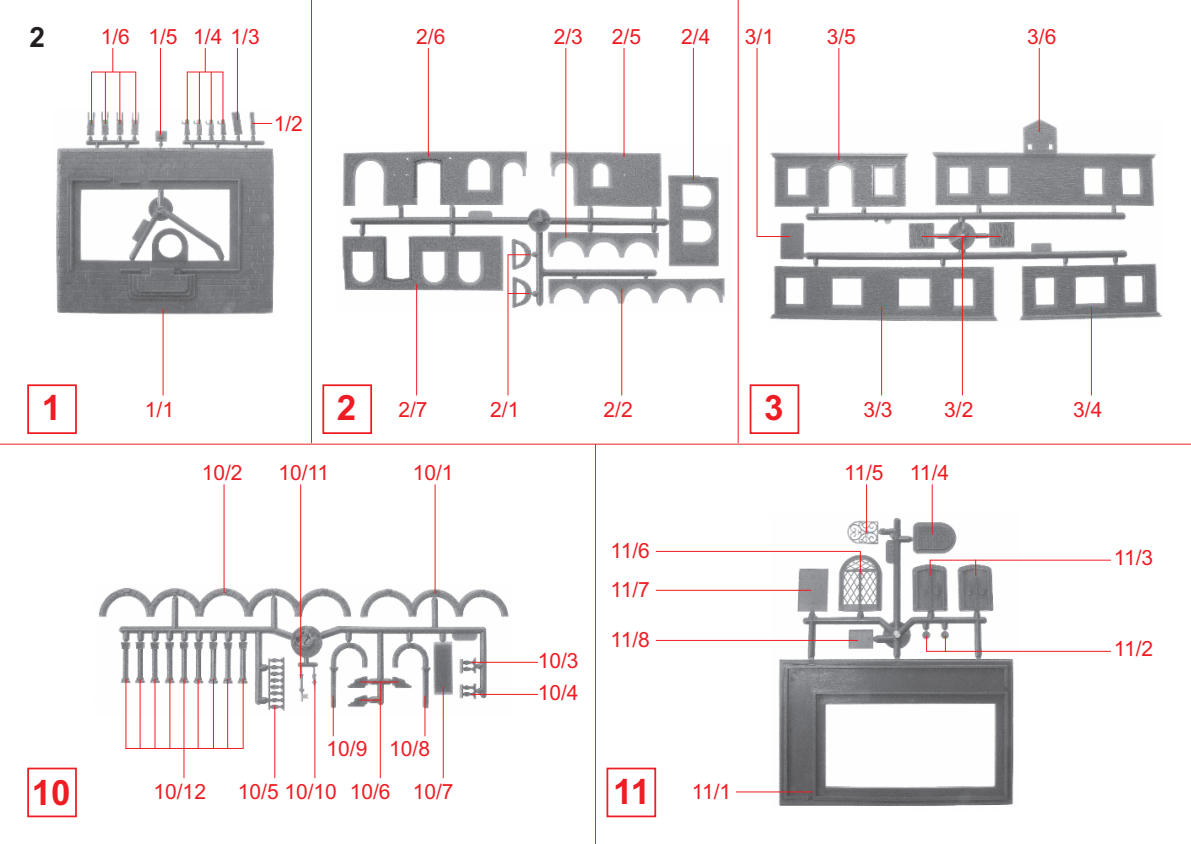
<style>
.page{position:relative;width:1191px;height:844px;background:#fff}
.page>*{position:absolute;margin:0;border:0;box-sizing:border-box;transform-origin:0 0}
.t1{font:700 35px "Arial";color:#ee1d23}
.t2{font:700 28px "Arial";color:#231f20}
.t3{font:21px/43.6px "Arial";color:#ee1d23}
</style>
<div class="page">
<div style="left:27px;top:384px;width:50px;height:50px;border:2px solid #ee1d23"></div>
<hr style="left:595px;top:444px;width:1px;height:399px;background:#ee1d23">
<hr style="left:311px;top:0;width:1px;height:443px;background:#ee1d23">
<hr style="left:737px;top:0;width:1px;height:443px;background:#ee1d23">
<hr style="left:0;top:443px;width:1191px;height:1px;background:#ee1d23">
<img style="left:56px;top:109px;width:218px;height:208px">
<img style="left:342px;top:144px;width:383px;height:166px">
<img style="left:770px;top:118px;width:392px;height:207px">
<img style="left:99px;top:582px;width:412px;height:132px">
<img style="left:771px;top:513px;width:248px;height:293px">
<svg style="left:112px;top:48px;width:1px;height:24px"></svg>
<hr style="left:91px;top:72px;width:45px;height:1px;background:#ee1d23">
<hr style="left:91px;top:72px;width:1px;height:52px;background:#ee1d23">
<hr style="left:105px;top:72px;width:1px;height:52px;background:#ee1d23">
<hr style="left:119px;top:72px;width:1px;height:52px;background:#ee1d23">
<hr style="left:135px;top:72px;width:1px;height:52px;background:#ee1d23">
<svg style="left:205px;top:48px;width:1px;height:24px"></svg>
<hr style="left:187px;top:72px;width:36px;height:1px;background:#ee1d23">
<svg style="left:252px;top:123px;width:20px;height:1px"></svg>
<hr style="left:187px;top:72px;width:1px;height:52px;background:#ee1d23">
<hr style="left:199px;top:72px;width:1px;height:52px;background:#ee1d23">
<hr style="left:211px;top:72px;width:1px;height:52px;background:#ee1d23">
<hr style="left:222px;top:72px;width:1px;height:52px;background:#ee1d23">
<hr style="left:160px;top:48px;width:1px;height:86px;background:#ee1d23">
<hr style="left:163px;top:309px;width:1px;height:86px;background:#ee1d23">
<hr style="left:237px;top:48px;width:1px;height:72px;background:#ee1d23">
<hr style="left:416px;top:284px;width:1px;height:111px;background:#ee1d23">
<hr style="left:507px;top:254px;width:1px;height:141px;background:#ee1d23">
<svg style="left:508px;top:254px;width:22px;height:1px"></svg>
<svg style="left:508px;top:293px;width:22px;height:1px"></svg>
<hr style="left:183px;top:678px;width:1px;height:100px;background:#ee1d23">
<hr style="left:314px;top:679px;width:1px;height:99px;background:#ee1d23">
<hr style="left:274px;top:705px;width:1px;height:73px;background:#ee1d23">
<hr style="left:333px;top:695px;width:1px;height:41px;background:#ee1d23">
<hr style="left:125px;top:747px;width:118px;height:1px;background:#ee1d23">
<hr style="left:243px;top:678px;width:1px;height:70px;background:#ee1d23">
<hr style="left:227px;top:678px;width:1px;height:70px;background:#ee1d23">
<hr style="left:213px;top:678px;width:1px;height:70px;background:#ee1d23">
<hr style="left:198px;top:678px;width:1px;height:70px;background:#ee1d23">
<hr style="left:169px;top:678px;width:1px;height:70px;background:#ee1d23">
<hr style="left:155px;top:678px;width:1px;height:70px;background:#ee1d23">
<hr style="left:140px;top:678px;width:1px;height:70px;background:#ee1d23">
<hr style="left:125px;top:678px;width:1px;height:70px;background:#ee1d23">
<hr style="left:360px;top:681px;width:38px;height:1px;background:#ee1d23">
<svg style="left:360px;top:699px;width:20px;height:1px"></svg>
<hr style="left:424px;top:695px;width:1px;height:41px;background:#ee1d23">
<hr style="left:380px;top:681px;width:1px;height:97px;background:#ee1d23">
<hr style="left:443px;top:686px;width:1px;height:92px;background:#ee1d23">
<hr style="left:621px;top:289px;width:1px;height:106px;background:#ee1d23">
<hr style="left:881px;top:306px;width:1px;height:89px;background:#ee1d23">
<hr style="left:962px;top:237px;width:1px;height:158px;background:#ee1d23">
<hr style="left:1091px;top:306px;width:1px;height:89px;background:#ee1d23">
<hr style="left:428px;top:48px;width:1px;height:109px;background:#ee1d23">
<hr style="left:224px;top:484px;width:1px;height:109px;background:#ee1d23">
<hr style="left:300px;top:484px;width:1px;height:194px;background:#ee1d23">
<hr style="left:435px;top:484px;width:1px;height:109px;background:#ee1d23">
<hr style="left:471px;top:661px;width:67px;height:1px;background:#ee1d23">
<hr style="left:471px;top:693px;width:67px;height:1px;background:#ee1d23">
<hr style="left:736px;top:791px;width:76px;height:1px;background:#ee1d23">
<hr style="left:656px;top:551px;width:204px;height:1px;background:#ee1d23">
<svg style="left:860px;top:551px;width:1px;height:22px"></svg>
<hr style="left:656px;top:589px;width:155px;height:1px;background:#ee1d23">
<hr style="left:656px;top:639px;width:202px;height:1px;background:#ee1d23">
<hr style="left:929px;top:559px;width:182px;height:1px;background:#ee1d23">
<svg style="left:929px;top:559px;width:1px;height:16px"></svg>
<svg style="left:975px;top:559px;width:1px;height:16px"></svg>
<svg style="left:926px;top:635px;width:1px;height:15px"></svg>
<svg style="left:945px;top:635px;width:1px;height:15px"></svg>
<hr style="left:926px;top:650px;width:185px;height:1px;background:#ee1d23">
<hr style="left:866px;top:484px;width:1px;height:48px;background:#ee1d23">
<hr style="left:931px;top:484px;width:1px;height:50px;background:#ee1d23">
<hr style="left:623px;top:48px;width:1px;height:109px;background:#ee1d23">
<hr style="left:693px;top:48px;width:1px;height:132px;background:#ee1d23">
<hr style="left:838px;top:48px;width:1px;height:112px;background:#ee1d23">
<hr style="left:756px;top:48px;width:1px;height:189px;background:#ee1d23">
<hr style="left:757px;top:236px;width:33px;height:1px;background:#ee1d23">
<hr style="left:921px;top:236px;width:79px;height:1px;background:#ee1d23">
<hr style="left:1038px;top:48px;width:1px;height:84px;background:#ee1d23">
<hr style="left:565px;top:48px;width:1px;height:190px;background:#ee1d23">
<div style="left:27px;top:767px;width:50px;height:50px;border:2px solid #ee1d23"></div>
<div style="left:606px;top:767px;width:50px;height:50px;border:2px solid #ee1d23"></div>
<div style="left:322px;top:384px;width:50px;height:50px;border:2px solid #ee1d23"></div>
<div style="left:749px;top:384px;width:50px;height:50px;border:2px solid #ee1d23"></div>
<h2 class="t2" style="left:29px;top:21px;width:17px">2</h2>
<p class="t3" style="left:101px;top:15px;width:161px">1/6 1/5 1/4 1/3</p>
<p class="t3" style="left:274px;top:101px;width:31px">1/2</p>
<p class="t3" style="left:416px;top:15px;width:31px">2/6</p>
<p class="t3" style="left:554px;top:15px;width:31px">2/3</p>
<p class="t3" style="left:612px;top:15px;width:31px">2/5</p>
<p class="t3" style="left:681px;top:15px;width:31px">2/4</p>
<p class="t3" style="left:745px;top:15px;width:31px">3/1</p>
<p class="t3" style="left:826px;top:15px;width:31px">3/5</p>
<p class="t3" style="left:1027px;top:15px;width:31px">3/6</p>
<h1 class="t1" style="left:42px;top:387px;width:21px">1</h1>
<h1 class="t1" style="left:337px;top:387px;width:21px">2</h1>
<h1 class="t1" style="left:764px;top:387px;width:21px">3</h1>
<p class="t3" style="left:145px;top:387px;width:31px">1/1</p>
<p class="t3" style="left:398px;top:387px;width:31px">2/7</p>
<p class="t3" style="left:490px;top:387px;width:31px">2/1</p>
<p class="t3" style="left:603px;top:387px;width:31px">2/2</p>
<p class="t3" style="left:863px;top:387px;width:31px">3/3</p>
<p class="t3" style="left:944px;top:387px;width:31px">3/2</p>
<p class="t3" style="left:1073px;top:387px;width:31px">3/4</p>
<p class="t3" style="left:202px;top:451px;width:42px">10/2</p>
<p class="t3" style="left:278px;top:451px;width:52px">10/11</p>
<p class="t3" style="left:413px;top:451px;width:42px">10/1</p>
<p class="t3" style="left:538px;top:639px;width:42px">10/3</p>
<p class="t3" style="left:538px;top:671px;width:42px">10/4</p>
<p class="t3" style="left:844px;top:451px;width:41px">11/5</p>
<p class="t3" style="left:910px;top:451px;width:41px">11/4</p>
<p class="t3" style="left:610px;top:529px;width:41px">11/6</p>
<p class="t3" style="left:1114px;top:536px;width:41px">11/3</p>
<p class="t3" style="left:610px;top:568px;width:41px">11/7</p>
<p class="t3" style="left:610px;top:618px;width:41px">11/8</p>
<p class="t3" style="left:1114px;top:627px;width:41px">11/2</p>
<p class="t3" style="left:350px;top:726px;width:105px;text-indent:-23px">10/9 10/8<br>10/6 10/7</p>
<h1 class="t1" style="left:32px;top:772px;width:40px">10</h1>
<h1 class="t1" style="left:613px;top:771px;width:38px">11</h1>
<p class="t3" style="left:153px;top:770px;width:54px">10/12</p>
<p class="t3" style="left:238px;top:770px;width:101px">10/5 10/10</p>
<p class="t3" style="left:692px;top:770px;width:41px">11/1</p>
</div>
